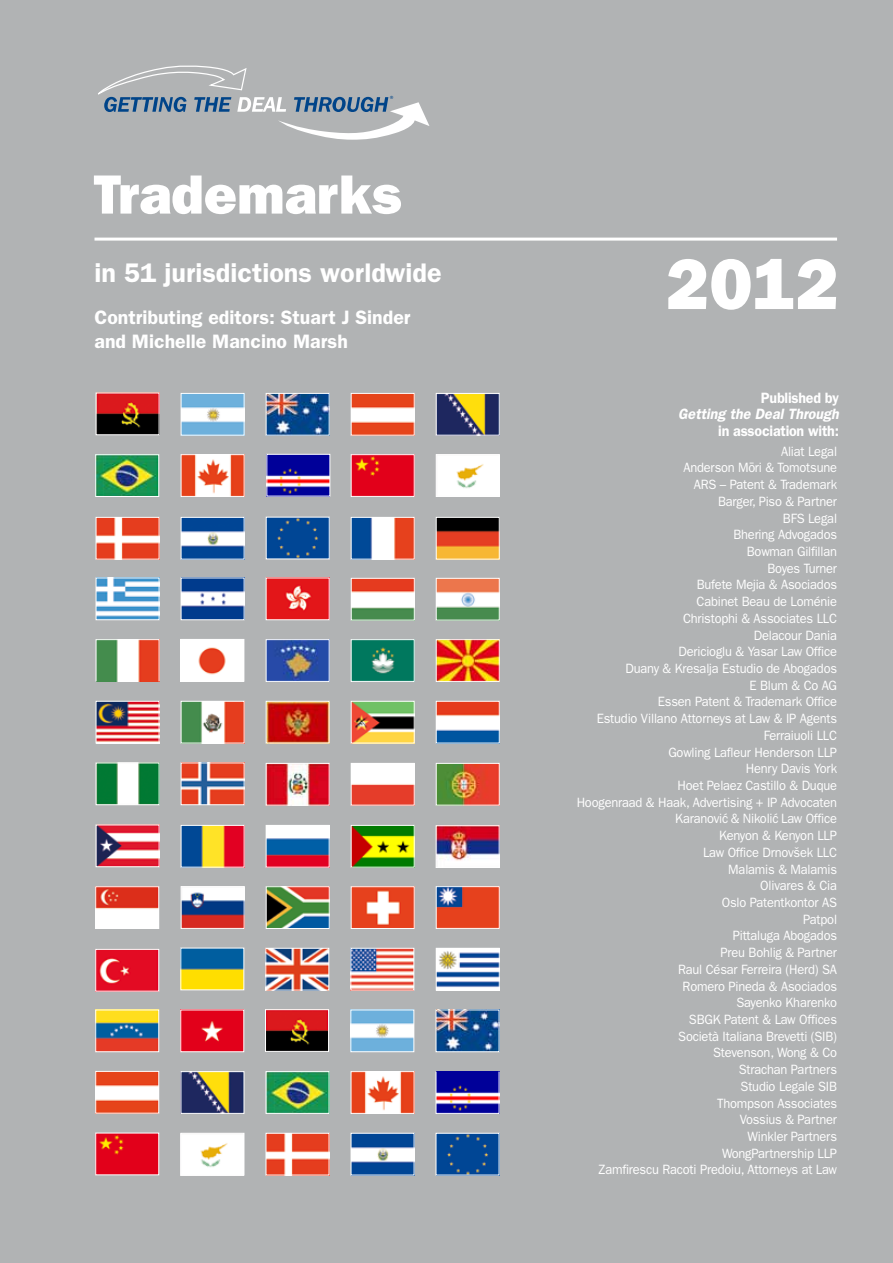
<style>
.page{position:relative;width:893px;height:1263px;background:#b1b3b4}
.page>*{position:absolute;margin:0;border:0;box-sizing:border-box;transform-origin:0 0}
.t1{font:800 72px "Franklin Gothic";color:#fff}
.t2{font:800 55.5px "Franklin Gothic";color:#fff}
.t3{font:600 27px "Franklin Gothic";color:#fff}
.t4{font:600 19.5px/24px "Franklin Gothic";color:#fff}
.t5{font:600 15px "Franklin Gothic";letter-spacing:-.015em;color:#fff;scale:.95 1}
.t6{font:italic 600 15px "Franklin Gothic";color:#fff;scale:.95 1}
.t7{font:13.5px/16.6px "Franklin Gothic";letter-spacing:-.015em;color:#fff;text-align:right;scale:.95 1}
.t8{font:7.35px "Franklin Gothic";color:#004489}
</style>
<div class="page">
<svg style="left:98px;top:65px;width:331px;height:75px;background:#acb2b7"></svg>
<img style="left:98px;top:519px;width:59px;height:38px">
<div style="left:96px;top:517px;width:63px;height:42px;border:1px solid #fff"></div>
<img style="left:438px;top:456px;width:60px;height:39px">
<img style="left:183px;top:456px;width:59px;height:39px">
<div style="left:181px;top:454px;width:63px;height:43px;border:1px solid #fff"></div>
<img style="left:353px;top:456px;width:60px;height:39px">
<div style="left:351px;top:454px;width:64px;height:43px;border:1px solid #fff"></div>
<img style="left:438px;top:519px;width:60px;height:38px">
<div style="left:436px;top:517px;width:64px;height:42px;border:1px solid #fff"></div>
<img style="left:353px;top:519px;width:60px;height:38px">
<div style="left:351px;top:517px;width:64px;height:42px;border:1px solid #fff"></div>
<img style="left:98px;top:580px;width:59px;height:38px">
<div style="left:96px;top:578px;width:63px;height:42px;border:1px solid #fff"></div>
<img style="left:183px;top:519px;width:59px;height:38px">
<div style="left:181px;top:517px;width:63px;height:42px;border:1px solid #fff"></div>
<img style="left:98px;top:703px;width:59px;height:38px">
<div style="left:96px;top:701px;width:63px;height:42px;border:1px solid #fff"></div>
<img style="left:268px;top:641px;width:60px;height:39px">
<div style="left:266px;top:639px;width:64px;height:43px;border:1px solid #fff"></div>
<img style="left:438px;top:641px;width:60px;height:39px">
<div style="left:436px;top:639px;width:64px;height:43px;border:1px solid #fff"></div>
<img style="left:353px;top:641px;width:60px;height:39px">
<div style="left:351px;top:639px;width:64px;height:43px;border:1px solid #fff"></div>
<img style="left:438px;top:703px;width:60px;height:38px">
<div style="left:436px;top:701px;width:64px;height:42px;border:1px solid #fff"></div>
<img style="left:268px;top:703px;width:60px;height:38px">
<div style="left:266px;top:701px;width:64px;height:42px;border:1px solid #fff"></div>
<img style="left:353px;top:703px;width:60px;height:38px">
<div style="left:351px;top:701px;width:64px;height:42px;border:1px solid #fff"></div>
<img style="left:98px;top:764px;width:59px;height:39px">
<div style="left:96px;top:762px;width:63px;height:43px;border:1px solid #fff"></div>
<img style="left:183px;top:703px;width:59px;height:38px">
<div style="left:181px;top:701px;width:63px;height:42px;border:1px solid #fff"></div>
<img style="left:98px;top:641px;width:59px;height:39px">
<div style="left:96px;top:639px;width:63px;height:43px;border:1px solid #fff"></div>
<img style="left:183px;top:580px;width:59px;height:38px">
<div style="left:181px;top:578px;width:63px;height:42px;border:1px solid #fff"></div>
<img style="left:268px;top:580px;width:60px;height:38px">
<div style="left:266px;top:578px;width:64px;height:42px;border:1px solid #fff"></div>
<img style="left:353px;top:765px;width:60px;height:38px">
<div style="left:351px;top:763px;width:64px;height:42px;border:1px solid #fff"></div>
<img style="left:438px;top:765px;width:60px;height:38px">
<div style="left:436px;top:763px;width:64px;height:42px;border:1px solid #fff"></div>
<img style="left:183px;top:764px;width:59px;height:39px">
<div style="left:181px;top:762px;width:63px;height:43px;border:1px solid #fff"></div>
<img style="left:268px;top:765px;width:60px;height:38px">
<div style="left:266px;top:763px;width:64px;height:42px;border:1px solid #fff"></div>
<img style="left:353px;top:580px;width:60px;height:38px">
<div style="left:351px;top:578px;width:64px;height:42px;border:1px solid #fff"></div>
<img style="left:182px;top:641px;width:60px;height:38px">
<img style="left:268px;top:519px;width:60px;height:38px">
<img style="left:268px;top:456px;width:60px;height:38px">
<div style="left:266px;top:454px;width:64px;height:42px;border:1px solid #fff"></div>
<img style="left:97px;top:456px;width:60px;height:39px">
<div style="left:95px;top:454px;width:64px;height:43px;border:1px solid #fff"></div>
<img style="left:438px;top:888px;width:60px;height:39px">
<div style="left:436px;top:886px;width:64px;height:43px;border:1px solid #fff"></div>
<img style="left:183px;top:888px;width:59px;height:39px">
<div style="left:181px;top:886px;width:63px;height:43px;border:1px solid #fff"></div>
<img style="left:352px;top:950px;width:60px;height:38px">
<div style="left:350px;top:948px;width:64px;height:42px;border:1px solid #fff"></div>
<img style="left:267px;top:950px;width:60px;height:38px">
<div style="left:265px;top:948px;width:64px;height:42px;border:1px solid #fff"></div>
<img style="left:183px;top:1073px;width:59px;height:39px">
<div style="left:181px;top:1071px;width:63px;height:43px;border:1px solid #fff"></div>
<img style="left:353px;top:1073px;width:59px;height:39px">
<div style="left:351px;top:1071px;width:63px;height:43px;border:1px solid #fff"></div>
<img style="left:268px;top:1073px;width:59px;height:39px">
<div style="left:266px;top:1071px;width:63px;height:43px;border:1px solid #fff"></div>
<img style="left:352px;top:1011px;width:60px;height:39px">
<div style="left:350px;top:1009px;width:64px;height:43px;border:1px solid #fff"></div>
<img style="left:97px;top:1011px;width:60px;height:39px">
<div style="left:95px;top:1009px;width:64px;height:43px;border:1px solid #fff"></div>
<img style="left:182px;top:1011px;width:60px;height:39px">
<div style="left:180px;top:1009px;width:64px;height:43px;border:1px solid #fff"></div>
<img style="left:268px;top:827px;width:60px;height:38px">
<div style="left:266px;top:825px;width:64px;height:42px;border:1px solid #fff"></div>
<img style="left:353px;top:827px;width:60px;height:38px">
<div style="left:351px;top:825px;width:64px;height:42px;border:1px solid #fff"></div>
<img style="left:98px;top:826px;width:59px;height:39px">
<div style="left:96px;top:824px;width:63px;height:43px;border:1px solid #fff"></div>
<img style="left:183px;top:827px;width:59px;height:38px">
<div style="left:181px;top:825px;width:63px;height:42px;border:1px solid #fff"></div>
<img style="left:438px;top:827px;width:60px;height:39px">
<div style="left:436px;top:825px;width:64px;height:43px;border:1px solid #fff"></div>
<img style="left:267px;top:1011px;width:60px;height:39px">
<div style="left:265px;top:1009px;width:64px;height:43px;border:1px solid #fff"></div>
<img style="left:97px;top:1073px;width:60px;height:38px">
<div style="left:95px;top:1071px;width:64px;height:42px;border:1px solid #fff"></div>
<img style="left:182px;top:950px;width:60px;height:38px">
<img style="left:268px;top:888px;width:60px;height:39px">
<div style="left:266px;top:886px;width:64px;height:43px;border:1px solid #fff"></div>
<img style="left:97px;top:888px;width:60px;height:39px">
<div style="left:95px;top:886px;width:64px;height:43px;border:1px solid #fff"></div>
<img style="left:268px;top:395px;width:60px;height:39px">
<div style="left:266px;top:393px;width:64px;height:43px;border:1px solid #fff"></div>
<img style="left:353px;top:395px;width:60px;height:39px">
<div style="left:351px;top:393px;width:64px;height:43px;border:1px solid #fff"></div>
<img style="left:98px;top:395px;width:59px;height:38px">
<img style="left:183px;top:395px;width:59px;height:39px">
<div style="left:181px;top:393px;width:63px;height:43px;border:1px solid #fff"></div>
<img style="left:438px;top:395px;width:60px;height:39px">
<div style="left:436px;top:393px;width:64px;height:43px;border:1px solid #fff"></div>
<img style="left:183px;top:1135px;width:59px;height:38px">
<img style="left:353px;top:1135px;width:59px;height:38px">
<div style="left:351px;top:1133px;width:63px;height:42px;border:1px solid #fff"></div>
<img style="left:268px;top:1135px;width:59px;height:38px">
<div style="left:266px;top:1133px;width:63px;height:42px;border:1px solid #fff"></div>
<img style="left:97px;top:1135px;width:60px;height:38px">
<div style="left:95px;top:1133px;width:64px;height:42px;border:1px solid #fff"></div>
<img style="left:438px;top:950px;width:60px;height:38px">
<div style="left:436px;top:948px;width:64px;height:42px;border:1px solid #fff"></div>
<img style="left:438px;top:1011px;width:59px;height:39px">
<div style="left:436px;top:1009px;width:63px;height:43px;border:1px solid #fff"></div>
<img style="left:438px;top:1073px;width:59px;height:39px">
<div style="left:436px;top:1071px;width:63px;height:43px;border:1px solid #fff"></div>
<img style="left:438px;top:1135px;width:59px;height:38px">
<div style="left:436px;top:1133px;width:63px;height:42px;border:1px solid #fff"></div>
<img style="left:438px;top:580px;width:60px;height:38px">
<div style="left:436px;top:578px;width:64px;height:42px;border:1px solid #fff"></div>
<img style="left:353px;top:888px;width:60px;height:39px">
<div style="left:351px;top:886px;width:64px;height:43px;border:1px solid #fff"></div>
<img style="left:97px;top:951px;width:60px;height:38px">
<div style="left:95px;top:949px;width:64px;height:42px;border:1px solid #fff"></div>
<hr style="left:94px;top:238px;width:743px;height:3px;background:#fff">
<p class="t8" style="left:390px;top:94px;width:7px">®</p>
<h2 class="t2" style="left:94px;top:162px;width:309px">Trademarks</h2>
<h3 class="t3" style="left:94px;top:256px;width:349px">in 51 jurisdictions worldwide</h3>
<h3 class="t4" style="left:94px;top:306px;width:317px">Contributing editors: Stuart J Sinder and Michelle Mancino Marsh</h3>
<h1 class="t1" style="left:666px;top:242px;width:174px">2012</h1>
<p class="t5" style="left:761px;top:389px;width:84px">Published by</p>
<p class="t6" style="left:678px;top:405px;width:171px">Getting the Deal Through</p>
<p class="t5" style="left:718px;top:422px;width:129px">in association with:</p>
<p class="t7" style="left:577px;top:443px;width:276px">Aliat Legal<br>Anderson Mo¯ri &amp; Tomotsune<br>ARS – Patent &amp; Trademark<br>Barger, Piso &amp; Partner<br>BFS Legal<br>Bhering Advogados<br>Bowman Gilfillan<br>Boyes Turner<br>Bufete Mejia &amp; Asociados<br>Cabinet Beau de Loménie<br>Christophi &amp; Associates LLC<br>Delacour Dania<br>Dericioglu &amp; Yasar Law Office<br>Duany &amp; Kresalja Estudio de Abogados<br>E Blum &amp; Co AG<br>Essen Patent &amp; Trademark Office<br>Estudio Villano Attorneys at Law &amp; IP Agents<br>Ferraiuoli LLC<br>Gowling Lafleur Henderson LLP<br>Henry Davis York<br>Hoet Pelaez Castillo &amp; Duque<br>Hoogenraad &amp; Haak, Advertising + IP Advocaten<br>Karanovic´ &amp; Nikolic´ Law Office<br>Kenyon &amp; Kenyon LLP<br>Law Office Drnovšek LLC<br>Malamis &amp; Malamis<br>Olivares &amp; Cia<br>Oslo Patentkontor AS<br>Patpol<br>Pittaluga Abogados<br>Preu Bohlig &amp; Partner<br>Raul César Ferreira (Herd) SA<br>Romero Pineda &amp; Asociados<br>Sayenko Kharenko<br>SBGK Patent &amp; Law Offices<br>Società Italiana Brevetti (SIB)<br>Stevenson, Wong &amp; Co<br>Strachan Partners<br>Studio Legale SIB<br>Thompson Associates<br>Vossius &amp; Partner<br>Winkler Partners<br>WongPartnership LLP<br>Zamfirescu Racoti Predoiu, Attorneys at Law</p>
</div>
